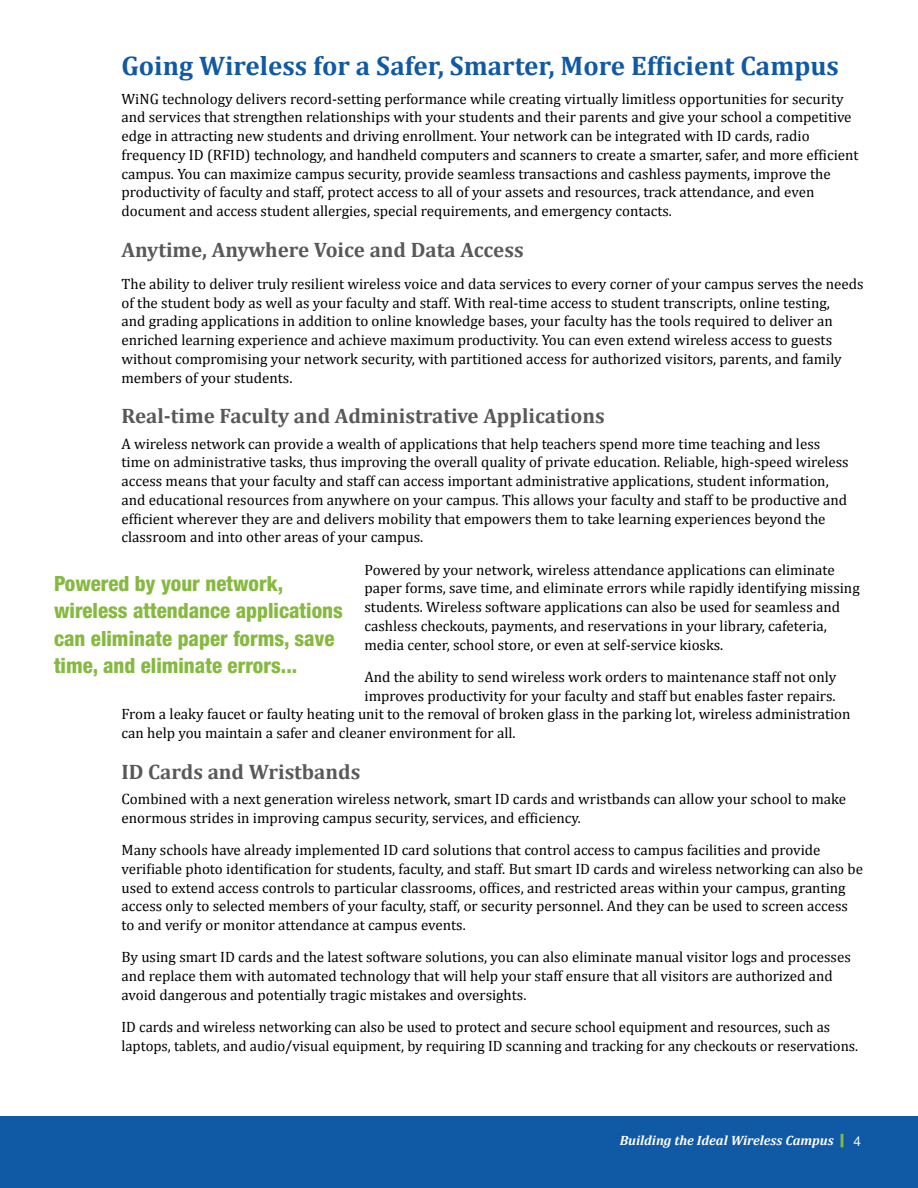
<style>
.page{position:relative;width:918px;height:1188px;background:#fff}
.page>*{position:absolute;margin:0;border:0;box-sizing:border-box;transform-origin:0 0}
.t1{font:700 27px "Cambria";color:#1059a5}
.t2{font:800 condensed 21px/27px "Helvetica Neue";color:#86b940}
.t3{font:700 21px "Cambria";color:#58595b}
.t4{font:15px/18.8px "Cambria";color:#000}
.t5{font:italic 700 13.5px "Cambria";color:#fff}
.s1{font-family:"Helvetica Neue";font-weight:900;font-style:normal;font-size:18px;color:#86b940}
.s2{font-family:"Helvetica Neue";font-weight:400;font-style:normal}
</style>
<div class="page">
<div style="left:0;top:1117px;width:918px;height:71px;background:#1059a5"></div>
<h1 class="t1" style="left:122px;top:47px;width:719px">Going Wireless for a Safer, Smarter, More Efficient Campus</h1>
<p class="t4" style="left:122px;top:89px;width:739px">WiNG technology delivers record-setting performance while creating virtually limitless opportunities for security and services that strengthen relationships with your students and their parents and give your school a competitive edge in attracting new students and driving enrollment. Your network can be integrated with ID cards, radio frequency ID (RFID) technology, and handheld computers and scanners to create a smarter, safer, and more efficient campus. You can maximize campus security, provide seamless transactions and cashless payments, improve the productivity of faculty and staff, protect access to all of your assets and resources, track attendance, and even document and access student allergies, special requirements, and emergency contacts.</p>
<h2 class="t3" style="left:122px;top:235px;width:404px">Anytime, Anywhere Voice and Data Access</h2>
<p class="t4" style="left:122px;top:274px;width:743px">The ability to deliver truly resilient wireless voice and data services to every corner of your campus serves the needs of the student body as well as your faculty and staff. With real-time access to student transcripts, online testing,<br>and grading applications in addition to online knowledge bases, your faculty has the tools required to deliver an enriched learning experience and achieve maximum productivity. You can even extend wireless access to guests without compromising your network security, with partitioned access for authorized visitors, parents, and family members of your students.</p>
<h2 class="t3" style="left:122px;top:401px;width:485px">Real-time Faculty and Administrative Applications</h2>
<p class="t4" style="left:122px;top:434px;width:729px">A wireless network can provide a wealth of applications that help teachers spend more time teaching and less time on administrative tasks, thus improving the overall quality of private education. Reliable, high-speed wireless access means that your faculty and staff can access important administrative applications, student information, and educational resources from anywhere on your campus. This allows your faculty and staff to be productive and efficient wherever they are and delivers mobility that empowers them to take learning experiences beyond the classroom and into other areas of your campus.</p>
<p class="t4" style="left:364px;top:560px;width:497px">Powered by your network, wireless attendance applications can eliminate paper forms, save time, and eliminate errors while rapidly identifying missing students. Wireless software applications can also be used for seamless and cashless checkouts, payments, and reservations in your library, cafeteria, media center, school store, or even at self-service kiosks.</p>
<p class="t4" style="left:364px;top:667px;width:473px">And the ability to send wireless work orders to maintenance staff not only</p>
<p class="t4" style="left:364px;top:686px;width:473px">improves productivity for your faculty and staff but enables faster repairs.</p>
<p class="t4" style="left:122px;top:705px;width:731px">From a leaky faucet or faulty heating unit to the removal of broken glass in the parking lot, wireless administration</p>
<p class="t4" style="left:122px;top:723px;width:396px">can help you maintain a safer and cleaner environment for all.</p>
<h2 class="t3" style="left:122px;top:757px;width:240px">ID Cards and Wristbands</h2>
<p class="t4" style="left:122px;top:789px;width:726px">Combined with a next generation wireless network, smart ID cards and wristbands can allow your school to make enormous strides in improving campus security, services, and efficiency.</p>
<p class="t4" style="left:122px;top:840px;width:743px">Many schools have already implemented ID card solutions that control access to campus facilities and provide verifiable photo identification for students, faculty, and staff. But smart ID cards and wireless networking can also be used to extend access controls to particular classrooms, offices, and restricted areas within your campus, granting access only to selected members of your faculty, staff, or security personnel. And they can be used to screen access to and verify or monitor attendance at campus events.</p>
<p class="t4" style="left:122px;top:948px;width:731px">By using smart ID cards and the latest software solutions, you can also eliminate manual visitor logs and processes and replace them with automated technology that will help your staff ensure that all visitors are authorized and avoid dangerous and potentially tragic mistakes and oversights.</p>
<p class="t4" style="left:122px;top:1017px;width:738px">ID cards and wireless networking can also be used to protect and secure school equipment and resources, such as laptops, tablets, and audio/visual equipment, by requiring ID scanning and tracking for any checkouts or reservations.</p>
<h2 class="t2" style="left:54px;top:570px;width:290px">Powered by your network, wireless attendance applications can eliminate paper forms, save time, and eliminate errors...</h2>
<p class="t5" style="left:620px;top:1131px;width:243px">Building the Ideal Wireless Campus <span class="s1">|</span> <span class="s2">4</span></p>
</div>
